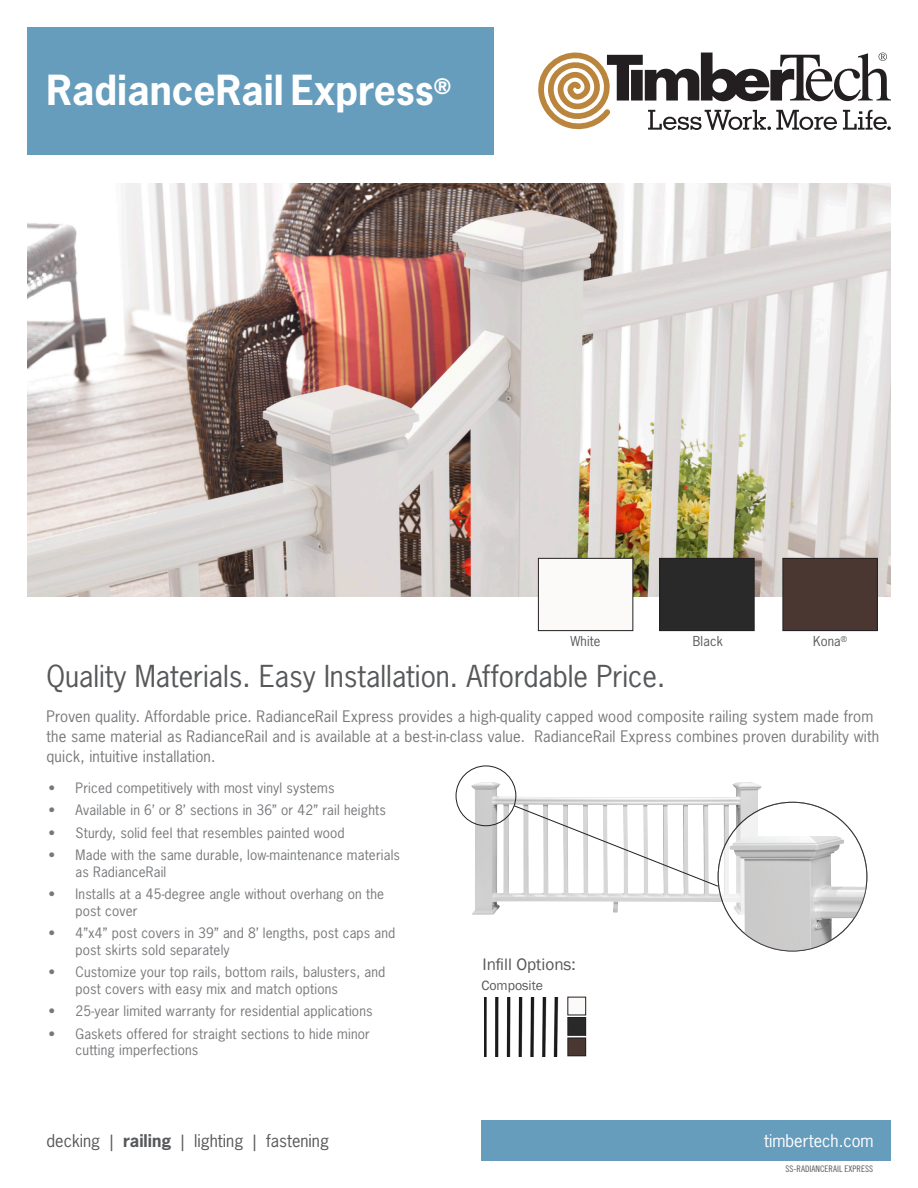
<style>
.page{position:relative;width:918px;height:1188px;background:#fff}
.page>*{position:absolute;margin:0;border:0;box-sizing:border-box;transform-origin:0 0}
.t1{font:700 39px "News Gothic Std";color:#fff}
.t2{font:28.5px "News Gothic Std";color:#57585a}
.t3{font:17.1px "Franklin Gothic";color:#57585a}
.t4{font:16.5px "News Gothic Std";color:#57585a}
.t5{font:16.5px "News Gothic Std";color:#fff}
.t6{font:15px/20px "News Gothic Std";letter-spacing:.01em;color:#76787b}
.t7{font:13.8px "Franklin Gothic";color:#57585a}
.t8{font:13.5px/16.5px "News Gothic Std";letter-spacing:.01em;color:#76787b}
.t9{font:12.9px "News Gothic Std";letter-spacing:.01em;color:#57585a}
.t10{font:9px "Trade Gothic LT Std Cn 18";color:#57585a}
.t11{font:7.5px "News Gothic Std";color:#57585a}
.s1{font-weight:700}
</style>
<div class="page">
<svg style="left:538px;top:52px;width:353px;height:78px"></svg>
<div style="left:27px;top:27px;width:466px;height:128px;background:#669dbd"></div>
<div style="left:482px;top:1121px;width:409px;height:40px;background:#669dbd"></div>
<img style="left:27px;top:183px;width:864px;height:414px">
<div style="left:660px;top:558px;width:94px;height:73px;background:#292929"></div>
<div style="left:783px;top:558px;width:94px;height:73px;background:#4a3731"></div>
<div style="left:783px;top:558px;width:95px;height:73px;border:1px solid #231f20"></div>
<div style="left:538px;top:558px;width:95px;height:73px;background:#fbfaf9"></div>
<div style="left:538px;top:558px;width:95px;height:73px;border:1px solid #231f20"></div>
<img style="left:471px;top:782px;width:291px;height:133px">
<div style="left:456px;top:766px;width:60px;height:60px;border:1px solid #231f20;border-radius:50%"></div>
<svg style="left:514px;top:805px;width:204px;height:82px"></svg>
<svg style="left:718px;top:802px;width:149px;height:149px"></svg>
<img style="left:730px;top:836px;width:136px;height:115px">
<div style="left:568px;top:1017px;width:18px;height:18px;background:#292929"></div>
<div style="left:568px;top:1017px;width:18px;height:19px;border:1px solid #231f20"></div>
<div style="left:568px;top:997px;width:18px;height:18px;background:#fbfaf9"></div>
<div style="left:568px;top:997px;width:18px;height:18px;border:1px solid #231f20"></div>
<div style="left:568px;top:1038px;width:18px;height:18px;background:#4a3731"></div>
<div style="left:568px;top:1038px;width:18px;height:18px;border:1px solid #231f20"></div>
<img style="left:484px;top:997px;width:75px;height:59px">
<p class="t1" style="left:46px;top:65px;width:406px">RadianceRail Express<sup>®</sup></p>
<p class="t9" style="left:570px;top:633px;width:32px">White</p>
<p class="t11" style="left:841px;top:634px;width:8px">®</p>
<p class="t9" style="left:693px;top:633px;width:32px">Black</p>
<p class="t9" style="left:813px;top:633px;width:29px">Kona</p>
<p class="t2" style="left:46px;top:658px;width:620px">Quality Materials. Easy Installation. Affordable Price.</p>
<p class="t6" style="left:46px;top:706px;width:834px">Proven quality. Affordable price. RadianceRail Express provides a high-quality capped wood composite railing system made from the same material as RadianceRail and is available at a best-in-class value. RadianceRail Express combines proven durability with quick, intuitive installation.</p>
<p class="t8" style="left:49px;top:779px;width:288px">• Priced competitively with most vinyl systems</p>
<p class="t8" style="left:49px;top:802px;width:339px">• Available in 6’ or 8’ sections in 36” or 42” rail heights</p>
<p class="t8" style="left:49px;top:824px;width:298px">• Sturdy, solid feel that resembles painted wood</p>
<p class="t8" style="left:76px;top:847px;width:326px;text-indent:-27px">• Made with the same durable, low-maintenance materials as RadianceRail</p>
<p class="t8" style="left:76px;top:886px;width:310px;text-indent:-27px">• Installs at a 45-degree angle without overhang on the post cover</p>
<p class="t8" style="left:76px;top:925px;width:321px;text-indent:-27px">• 4”x4” post covers in 39” and 8’ lengths, post caps and post skirts sold separately</p>
<p class="t8" style="left:76px;top:964px;width:311px;text-indent:-27px">• Customize your top rails, bottom rails, balusters, and post covers with easy mix and match options</p>
<p class="t8" style="left:49px;top:1003px;width:326px">• 25-year limited warranty for residential applications</p>
<p class="t8" style="left:76px;top:1025px;width:296px;text-indent:-27px">• Gaskets offered for straight sections to hide minor cutting imperfections</p>
<p class="t3" style="left:482px;top:954px;width:95px">Infill Options:</p>
<p class="t7" style="left:482px;top:977px;width:63px">Composite</p>
<p class="t4" style="left:46px;top:1130px;width:284px">decking | <span class="s1">railing</span> | lighting | fastening</p>
<p class="t5" style="left:764px;top:1130px;width:111px">timbertech.com</p>
<p class="t10" style="left:786px;top:1163px;width:89px">SS-RADIANCERAIL EXPRESS</p>
</div>
